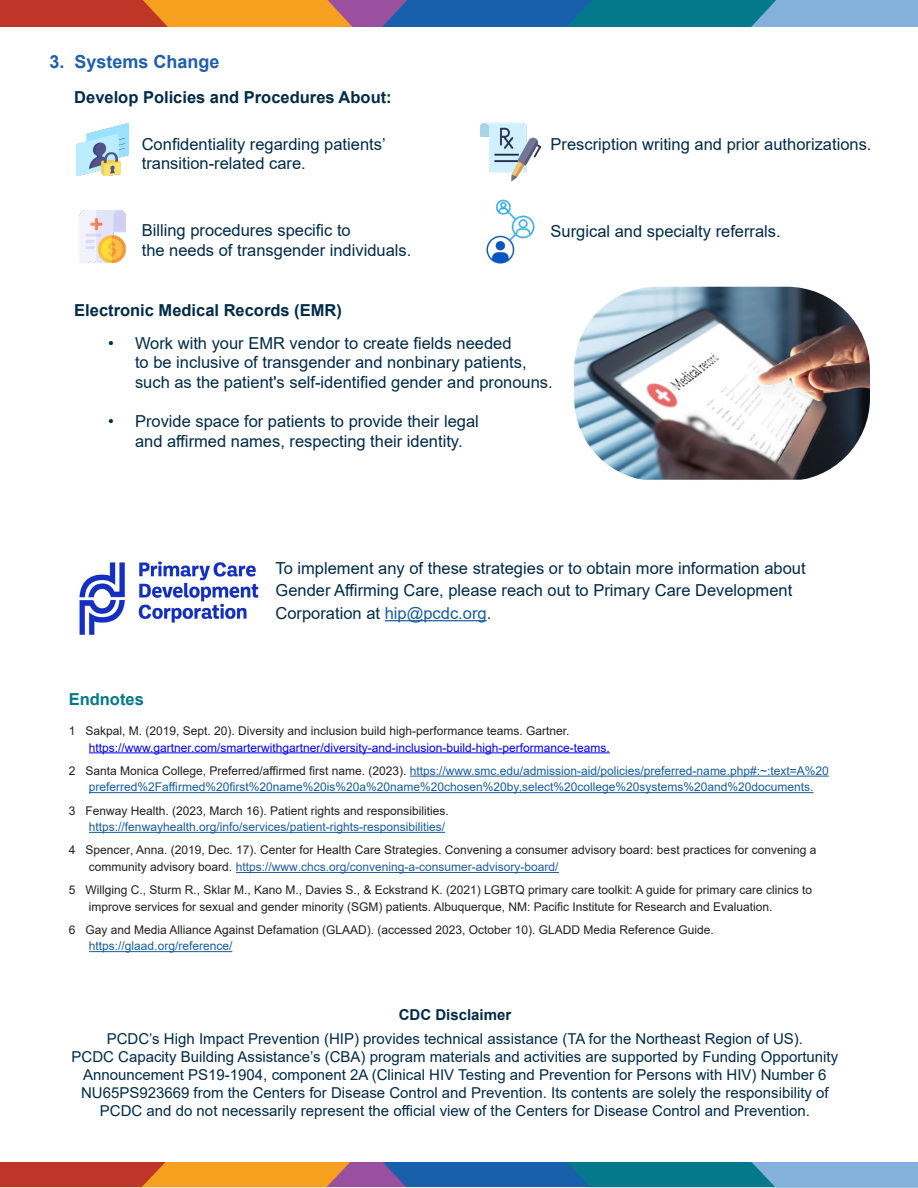
<style>
.page{position:relative;width:918px;height:1188px;background:#fff}
.page>*{position:absolute;margin:0;border:0;box-sizing:border-box;transform-origin:0 0}
.t1{font:700 18px "Arial";color:#205fab}
.t2{font:16.5px/19.5px "Arial";color:#002b49}
.t3{font:700 16.5px "Arial";color:#002b49}
.t4{font:700 16.5px "Arial";color:#00788b}
.t5{font:15px/18px "Arial";color:#002b49;text-align:center}
.t6{font:700 15px "Arial";color:#002b49}
.t7{font:12px/16.5px "Arial";color:#231f20}
.t8{font:12px/16.5px "Arial";color:#175d9e;text-align:center}
.t9{font:12px/16.5px "Arial";color:#00f}
.s1{color:#175d9e}
.s2{color:#231f20}
.s3{color:#215e9f}
</style>
<div class="page">
<img style="left:0;top:0;width:918px;height:26px">
<img style="left:0;top:1162px;width:917px;height:26px">
<hr style="left:89px;top:752px;width:521px;height:1px;background:#00f">
<hr style="left:410px;top:776px;width:419px;height:1px;background:#175d9e">
<hr style="left:89px;top:792px;width:725px;height:1px;background:#175d9e">
<hr style="left:89px;top:832px;width:356px;height:1px;background:#175d9e">
<hr style="left:89px;top:951px;width:143px;height:1px;background:#175d9e">
<hr style="left:385px;top:620px;width:102px;height:1px;background:#175d9e">
<img style="left:80px;top:561px;width:179px;height:74px">
<img style="left:76px;top:123px;width:52px;height:52px">
<img style="left:79px;top:211px;width:47px;height:52px">
<img style="left:480px;top:123px;width:61px;height:59px">
<img style="left:486px;top:199px;width:49px;height:65px">
<img style="left:574px;top:287px;width:296px;height:193px">
<hr style="left:236px;top:873px;width:322px;height:1px;background:#215e9f">
<h3 class="t1" style="left:50px;top:49px;width:172px">3. Systems Change</h3>
<p class="t3" style="left:74px;top:86px;width:319px">Develop Policies and Procedures About:</p>
<p class="t2" style="left:142px;top:134px;width:245px;text-indent:-27px">• Confidentiality regarding patients’ transition-related care.</p>
<p class="t2" style="left:142px;top:221px;width:271px;text-indent:-27px">• Billing procedures specific to<br>the needs of transgender individuals.</p>
<p class="t2" style="left:551px;top:135px;width:322px">Prescription writing and prior authorizations.</p>
<p class="t2" style="left:551px;top:221px;width:232px">Surgical and specialty referrals.</p>
<p class="t3" style="left:74px;top:298px;width:269px">Electronic Medical Records (EMR)</p>
<p class="t2" style="left:135px;top:333px;width:419px;text-indent:-27px">• Work with your EMR vendor to create fields needed<br>to be inclusive of transgender and nonbinary patients, such as the patient's self-identified gender and pronouns.</p>
<p class="t2" style="left:135px;top:412px;width:345px;text-indent:-27px">• Provide space for patients to provide their legal and affirmed names, respecting their identity.</p>
<p class="t2" style="left:276px;top:557px;width:532px;line-height:22.5px">To implement any of these strategies or to obtain more information about<br>Gender Affirming Care, please reach out to Primary Care Development<br>Corporation at <span class="s1">hip@pcdc.org</span><span class="s2">.</span></p>
<h4 class="t4" style="left:69px;top:688px;width:77px">Endnotes</h4>
<p class="t9" style="left:89px;top:723px;width:522px;text-indent:-20px"><span class="s2">1 Sakpal, M. (2019, Sept. 20). Diversity and inclusion build high-performance teams. Gartner. </span>https://www.gartner.com/smarterwithgartner/diversity-and-inclusion-build-high-performance-teams.</p>
<p class="t8" style="left:69px;top:762px;width:762px"><span class="s2">2 Santa Monica College, Preferred/affirmed first name. (2023).</span> https://www.smc.edu/admission-aid/policies/preferred-name.php#:~:text=A%20 preferred%2Faffirmed%20first%20name%20is%20a%20name%20chosen%20by,select%20college%20systems%20and%20documents.</p>
<p class="t8" style="left:89px;top:802px;width:361px;text-align:left;text-indent:-20px"><span class="s2">3 Fenway Health. (2023, March 16). Patient rights and responsibilities. </span>https://fenwayhealth.org/info/services/patient-rights-responsibilities/</p>
<p class="t7" style="left:89px;top:842px;width:729px;text-indent:-20px">4 Spencer, Anna. (2019, Dec. 17). Center for Health Care Strategies. Convening a consumer advisory board: best practices for convening a community advisory board. <span class="s3">https://www.chcs.org/convening-a-consumer-advisory-board/</span></p>
<p class="t7" style="left:89px;top:882px;width:725px;text-indent:-20px">5 Willging C., Sturm R., Sklar M., Kano M., Davies S., &amp; Eckstrand K. (2021) LGBTQ primary care toolkit: A guide for primary care clinics to improve services for sexual and gender minority (SGM) patients. Albuquerque, NM: Pacific Institute for Research and Evaluation.</p>
<p class="t7" style="left:89px;top:921px;width:626px;text-indent:-20px">6 Gay and Media Alliance Against Defamation (GLAAD). (accessed 2023, October 10). GLADD Media Reference Guide. <span class="s1">https://glaad.org/reference/</span></p>
<h3 class="t6" style="left:399px;top:1004px;width:114px">CDC Disclaimer</h3>
<p class="t5" style="left:72px;top:1030px;width:768px">PCDC’s High Impact Prevention (HIP) provides technical assistance (TA for the Northeast Region of US).<br>PCDC Capacity Building Assistance’s (CBA) program materials and activities are supported by Funding Opportunity Announcement PS19-1904, component 2A (Clinical HIV Testing and Prevention for Persons with HIV) Number 6<br>NU65PS923669 from the Centers for Disease Control and Prevention. Its contents are solely the responsibility of PCDC and do not necessarily represent the official view of the Centers for Disease Control and Prevention.</p>
</div>
